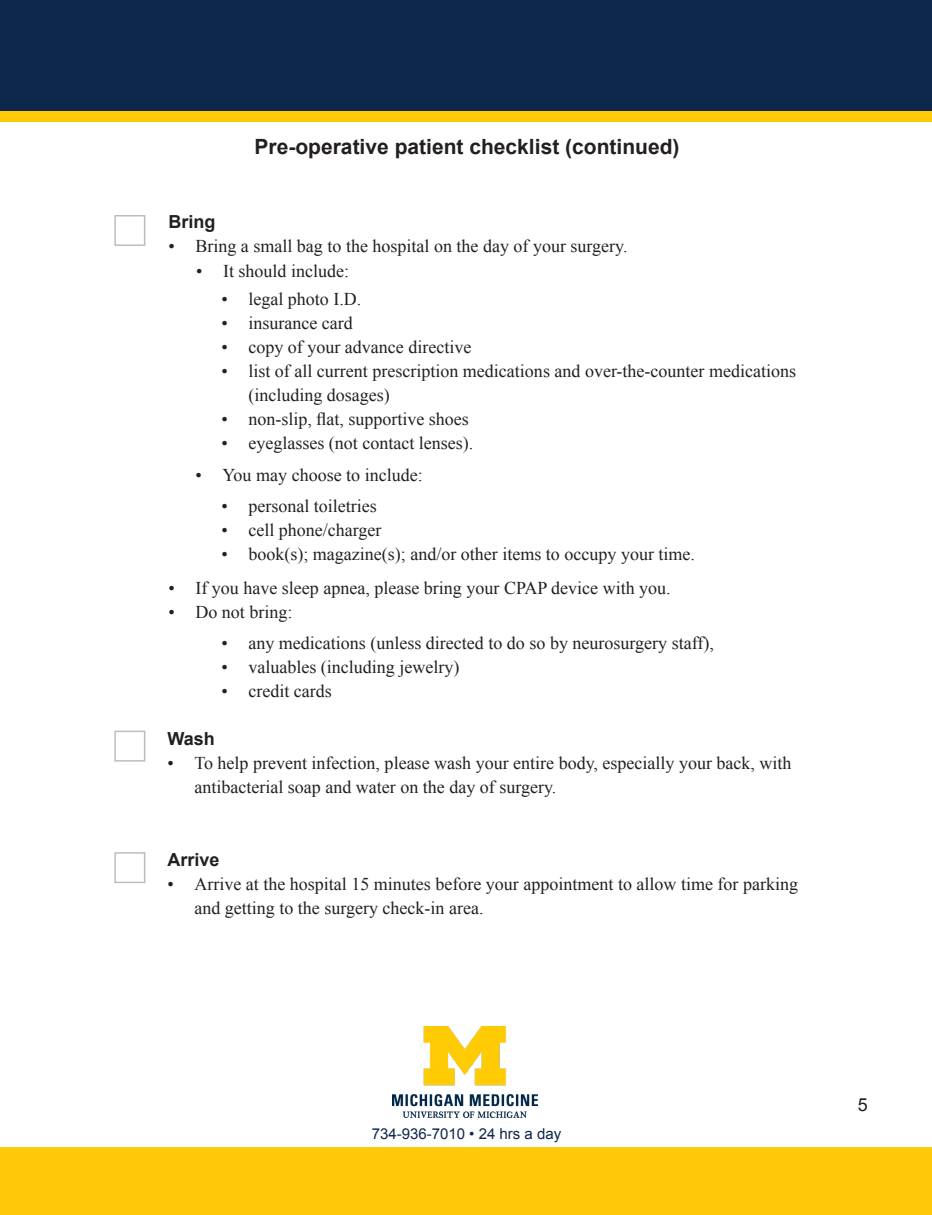
<style>
.page{position:relative;width:932px;height:1215px;background:#fff}
.page>*{position:absolute;margin:0;border:0;box-sizing:border-box;transform-origin:0 0}
.t1{font:700 21px "Arial";color:#231f20}
.t2{font:18px/24px "Times New Roman";color:#231f20}
.t3{font:700 18px "Arial";color:#231f20}
.t4{font:18px "Arial";color:#231f20}
.t5{font:15px "Arial";color:#0d274a}
</style>
<div class="page">
<img style="left:392px;top:1027px;width:145px;height:90px">
<div style="left:0;top:0;width:932px;height:122px;background:#0d274a"></div>
<div style="left:0;top:1148px;width:932px;height:67px;background:#feca0a"></div>
<div style="left:0;top:111px;width:932px;height:11px;background:#feca0a"></div>
<p class="t1" style="left:254px;top:133px;width:426px">Pre-operative patient checklist (continued)</p>
<p class="t3" style="left:168px;top:210px;width:48px">Bring</p>
<p class="t2" style="left:168px;top:234px;width:460px">• Bring a small bag to the hospital on the day of your surgery.</p>
<p class="t2" style="left:221px;top:287px;width:141px">• legal photo I.D.</p>
<p class="t2" style="left:221px;top:311px;width:133px">• insurance card</p>
<p class="t2" style="left:221px;top:335px;width:251px">• copy of your advance directive</p>
<p class="t2" style="left:248px;top:359px;width:549px;text-indent:-27px">• list of all current prescription medications and over-the-counter medications (including dosages)</p>
<p class="t2" style="left:221px;top:407px;width:249px">• non-slip, flat, supportive shoes</p>
<p class="t2" style="left:221px;top:431px;width:253px">• eyeglasses (not contact lenses).</p>
<p class="t2" style="left:196px;top:259px;width:154px">• It should include:</p>
<p class="t2" style="left:195px;top:463px;width:229px">• You may choose to include:</p>
<p class="t2" style="left:221px;top:494px;width:157px">• personal toiletries</p>
<p class="t2" style="left:221px;top:518px;width:162px">• cell phone/charger</p>
<p class="t2" style="left:221px;top:542px;width:475px">• book(s); magazine(s); and/or other items to occupy your time.</p>
<p class="t2" style="left:168px;top:576px;width:504px">• If you have sleep apnea, please bring your CPAP device with you.</p>
<p class="t2" style="left:168px;top:600px;width:126px">• Do not bring:</p>
<p class="t2" style="left:221px;top:631px;width:494px">• any medications (unless directed to do so by neurosurgery staff),</p>
<p class="t2" style="left:221px;top:655px;width:239px">• valuables (including jewelry)</p>
<p class="t2" style="left:221px;top:679px;width:112px">• credit cards</p>
<p class="t3" style="left:167px;top:727px;width:49px">Wash</p>
<p class="t2" style="left:194px;top:750px;width:598px;text-indent:-27px">• To help prevent infection, please wash your entire body, especially your back, with antibacterial soap and water on the day of surgery.</p>
<p class="t3" style="left:167px;top:848px;width:54px">Arrive</p>
<p class="t2" style="left:194px;top:872px;width:605px;text-indent:-27px">• Arrive at the hospital 15 minutes before your appointment to allow time for parking and getting to the surgery check-in area.</p>
<p class="t5" style="left:372px;top:1123px;width:191px">734-936-7010 • 24 hrs a day</p>
<p class="t4" style="left:857px;top:1093px;width:12px">5</p>
</div>
